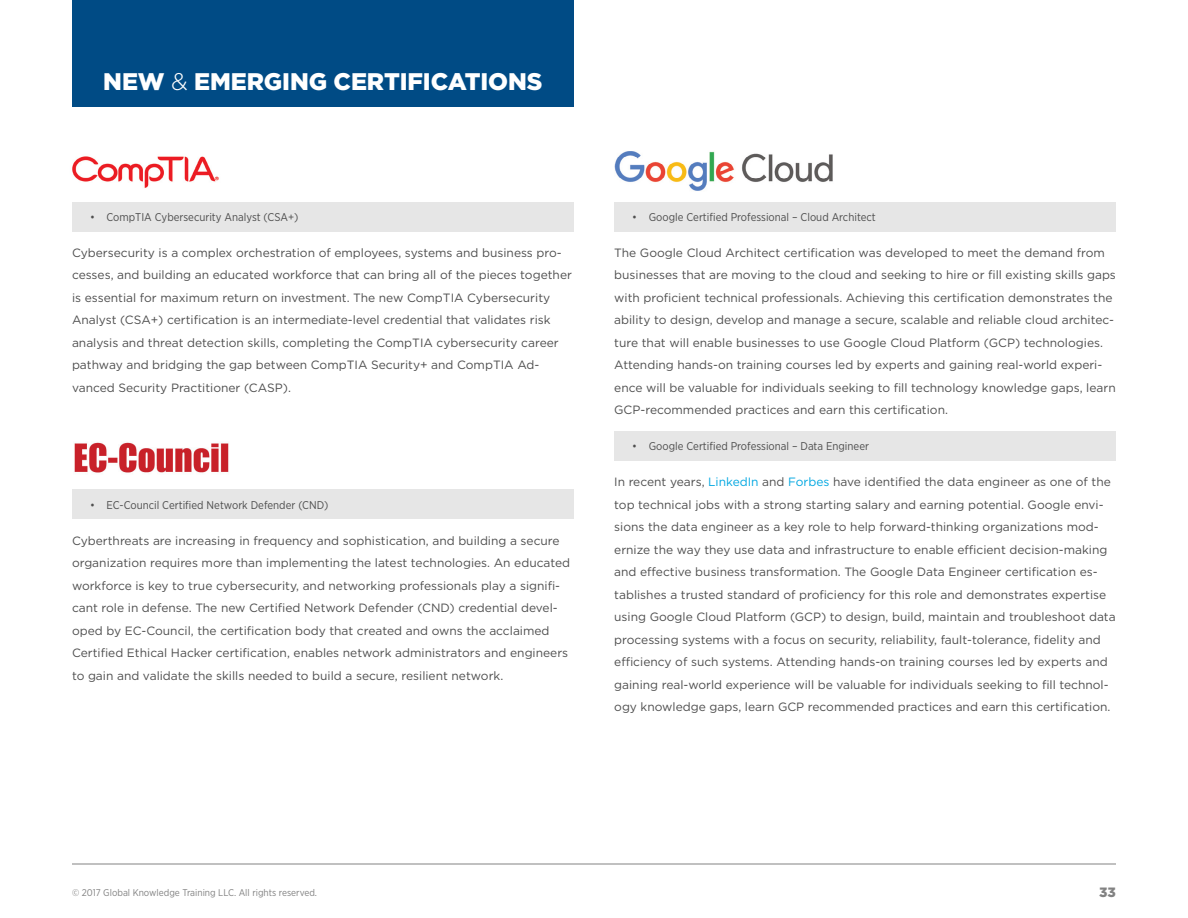
<style>
.page{position:relative;width:1188px;height:918px;background:#fff}
.page>*{position:absolute;margin:0;border:0;box-sizing:border-box;transform-origin:0 0}
.t1{font:900 24px "Gotham";letter-spacing:-.005em;color:#fff}
.t2{font:900 13.5px "Gotham";color:#828282}
.t3{font:12px/22.5px "Gotham";color:#4e4e4e}
.t4{font:11.25px "Gotham Narrow";color:#4e4e4e}
.t5{font:9.75px "Gotham Narrow";color:#828282}
.s1{font-weight:300}
.s2{color:#00a7e1}
</style>
<div class="page">
<hr style="left:72px;top:864px;width:1044px;height:1px;background:#828282">
<div style="left:72px;top:0;width:502px;height:106px;background:#004b85"></div>
<div style="left:72px;top:202px;width:502px;height:29px;background:#e6e6e6"></div>
<div style="left:72px;top:489px;width:502px;height:29px;background:#e6e6e6"></div>
<div style="left:614px;top:202px;width:502px;height:29px;background:#e6e6e6"></div>
<div style="left:614px;top:431px;width:502px;height:30px;background:#e6e6e6"></div>
<img style="left:74px;top:442px;width:155px;height:31px">
<img style="left:72px;top:156px;width:147px;height:32px">
<img style="left:614px;top:151px;width:219px;height:40px">
<h1 class="t1" style="left:103px;top:65px;width:441px">NEW <span class="s1">&amp;</span> EMERGING CERTIFICATIONS</h1>
<p class="t4" style="left:90px;top:210px;width:210px">• CompTIA Cybersecurity Analyst (CSA+)</p>
<p class="t3" style="left:72px;top:241px;width:501px">Cybersecurity is a complex orchestration of employees, systems and business pro&shy;cesses, and building an educated workforce that can bring all of the pieces together is essential for maximum return on investment. The new CompTIA Cybersecurity Analyst (CSA+) certification is an intermediate-level credential that validates risk analysis and threat detection skills, completing the CompTIA cybersecurity career pathway and bridging the gap between CompTIA Security+ and CompTIA Ad&shy;vanced Security Practitioner (CASP).</p>
<p class="t4" style="left:90px;top:498px;width:240px">• EC-Council Certified Network Defender (CND)</p>
<p class="t3" style="left:72px;top:529px;width:500px">Cyberthreats are increasing in frequency and sophistication, and building a secure organization requires more than implementing the latest technologies. An educated workforce is key to true cybersecurity, and networking professionals play a signifi&shy;cant role in defense. The new Certified Network Defender (CND) credential devel&shy;oped by EC-Council, the certification body that created and owns the acclaimed Certified Ethical Hacker certification, enables network administrators and engineers to gain and validate the skills needed to build a secure, resilient network.</p>
<p class="t4" style="left:632px;top:210px;width:245px">• Google Certified Professional – Cloud Architect</p>
<p class="t3" style="left:614px;top:241px;width:503px">The Google Cloud Architect certification was developed to meet the demand from businesses that are moving to the cloud and seeking to hire or fill existing skills gaps with proficient technical professionals. Achieving this certification demonstrates the ability to design, develop and manage a secure, scalable and reliable cloud architec&shy;ture that will enable businesses to use Google Cloud Platform (GCP) technologies.<br>Attending hands-on training courses led by experts and gaining real-world experi&shy;ence will be valuable for individuals seeking to fill technology knowledge gaps, learn GCP-recommended practices and earn this certification.</p>
<p class="t4" style="left:632px;top:439px;width:238px">• Google Certified Professional – Data Engineer</p>
<p class="t3" style="left:614px;top:470px;width:503px">In recent years, <span class="s2">LinkedIn</span> and <span class="s2">Forbes</span> have identified the data engineer as one of the top technical jobs with a strong starting salary and earning potential. Google envi&shy;sions the data engineer as a key role to help forward-thinking organizations mod&shy;ernize the way they use data and infrastructure to enable efficient decision-making and effective business transformation. The Google Data Engineer certification es&shy;tablishes a trusted standard of proficiency for this role and demonstrates expertise using Google Cloud Platform (GCP) to design, build, maintain and troubleshoot data processing systems with a focus on security, reliability, fault-tolerance, fidelity and efficiency of such systems. Attending hands-on training courses led by experts and gaining real-world experience will be valuable for individuals seeking to fill technol&shy;ogy knowledge gaps, learn GCP recommended practices and earn this certification.</p>
<p class="t5" style="left:72px;top:886px;width:247px">© 2017 Global Knowledge Training LLC. All rights reserved.</p>
<p class="t2" style="left:1099px;top:883px;width:18px">33</p>
</div>
